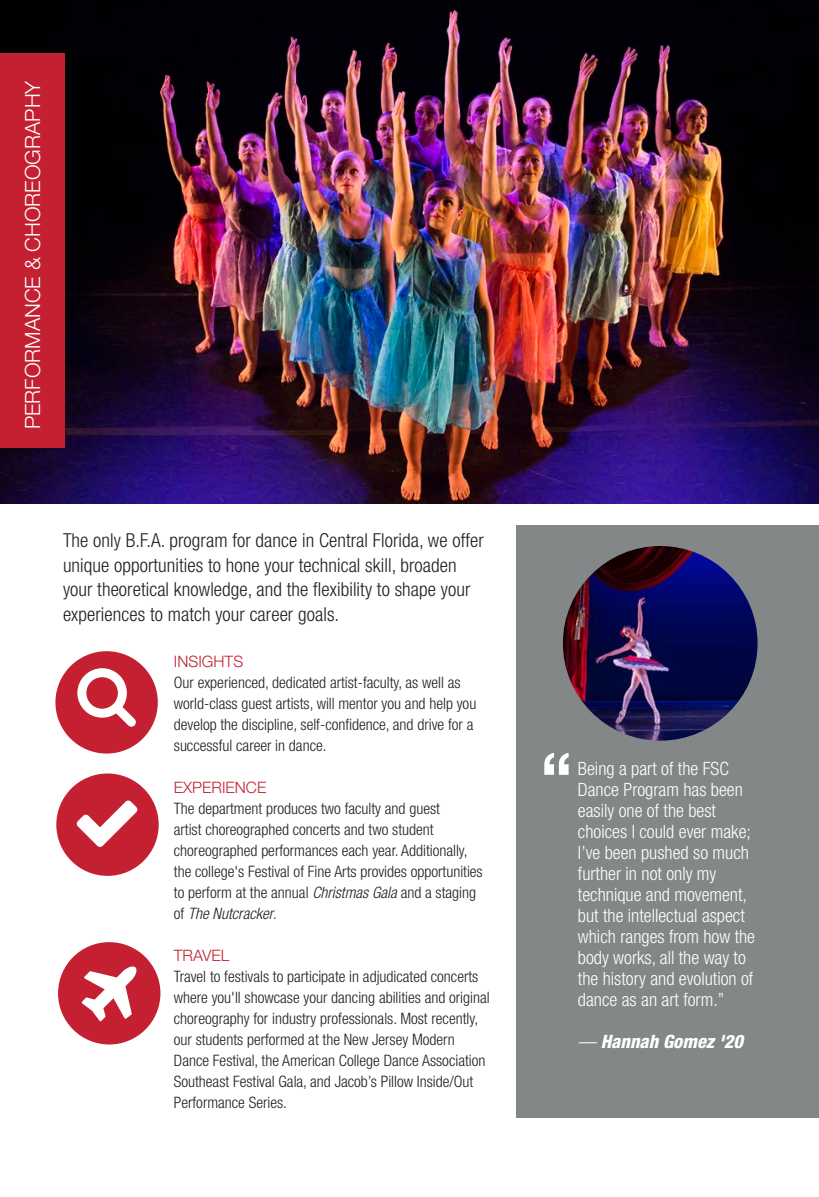
<style>
.page{position:relative;width:819px;height:1197px;background:#fff}
.page>*{position:absolute;margin:0;border:0;box-sizing:border-box;transform-origin:0 0}
.t1{font:300 21px "Helvetica Neue LT Std";color:#fff}
.t2{font:300 condensed 19.25px/24.5px "Helvetica Neue LT Std";letter-spacing:.005em;color:#231f20}
.t3{font:300 condensed 18.38px/21px "Helvetica Neue LT Std";color:#fff}
.t4{font:italic 800 condensed 18.38px "Helvetica Neue LT Std";color:#fff}
.t5{font:300 condensed 15.75px/21px "Helvetica Neue LT Std";color:#231f20}
.t6{font:300 15.75px "Helvetica Neue LT Std";color:#c42032}
.s1{font-stretch:normal;color:#c42032}
.s2{font-style:italic}
.s3{font-weight:300}
</style>
<div class="page">
<img style="left:0;top:0;width:819px;height:504px">
<div style="left:0;top:53px;width:65px;height:394px;background:#c42032"></div>
<div style="left:517px;top:525px;width:302px;height:593px;background:#838787"></div>
<div style="left:55px;top:651px;width:103px;height:103px;background:#c42032;border-radius:50%"></div>
<div style="left:56px;top:774px;width:103px;height:102px;background:#c42032;border-radius:50%"></div>
<div style="left:58px;top:942px;width:102px;height:103px;background:#c42032;border-radius:50%"></div>
<img style="left:563px;top:546px;width:195px;height:195px;border-radius:97px">
<svg style="left:544px;top:753px;width:25px;height:22px"></svg>
<p class="t1" style="left:20px;top:429px;width:350px;rotate:-90deg">PERFORMANCE &amp; CHOREOGRAPHY</p>
<p class="t2" style="left:63px;top:528px;width:422px">The only B.F.A. program for dance in Central Florida, we offer unique opportunities to hone your technical skill, broaden your theoretical knowledge, and the flexibility to shape your experiences to match your career goals.</p>
<p class="t5" style="left:174px;top:651px;width:304px"><span class="s1">INSIGHTS<br></span>Our experienced, dedicated artist-faculty, as well as world-class guest artists, will mentor you and help you develop the discipline, self-confidence, and drive for a successful career in dance.</p>
<p class="t6" style="left:174px;top:778px;width:94px">EXPERIENCE</p>
<p class="t5" style="left:174px;top:798px;width:310px">The department produces two faculty and guest<br>artist choreographed concerts and two student choreographed performances each year. Additionally, the college's Festival of Fine Arts provides opportunities to perform at the annual <span class="s2">Christmas Gala</span> and a staging of <span class="s2">The Nutcracker</span>.</p>
<p class="t6" style="left:174px;top:946px;width:57px">TRAVEL</p>
<p class="t5" style="left:174px;top:966px;width:317px">Travel to festivals to participate in adjudicated concerts where you'll showcase your dancing abilities and original choreography for industry professionals. Most recently, our students performed at the New Jersey Modern Dance Festival, the American College Dance Association Southeast Festival Gala, and Jacob’s Pillow Inside/Out Performance Series.</p>
<p class="t3" style="left:578px;top:758px;width:179px">Being a part of the FSC<br>Dance Program has been easily one of the best choices I could ever make;<br>I’ve been pushed so much further in not only my technique and movement, but the intellectual aspect which ranges from how the body works, all the way to the history and evolution of dance as an art form.”</p>
<p class="t4" style="left:578px;top:1030px;width:167px"><span class="s3">—</span> Hannah Gomez '20</p>
</div>
